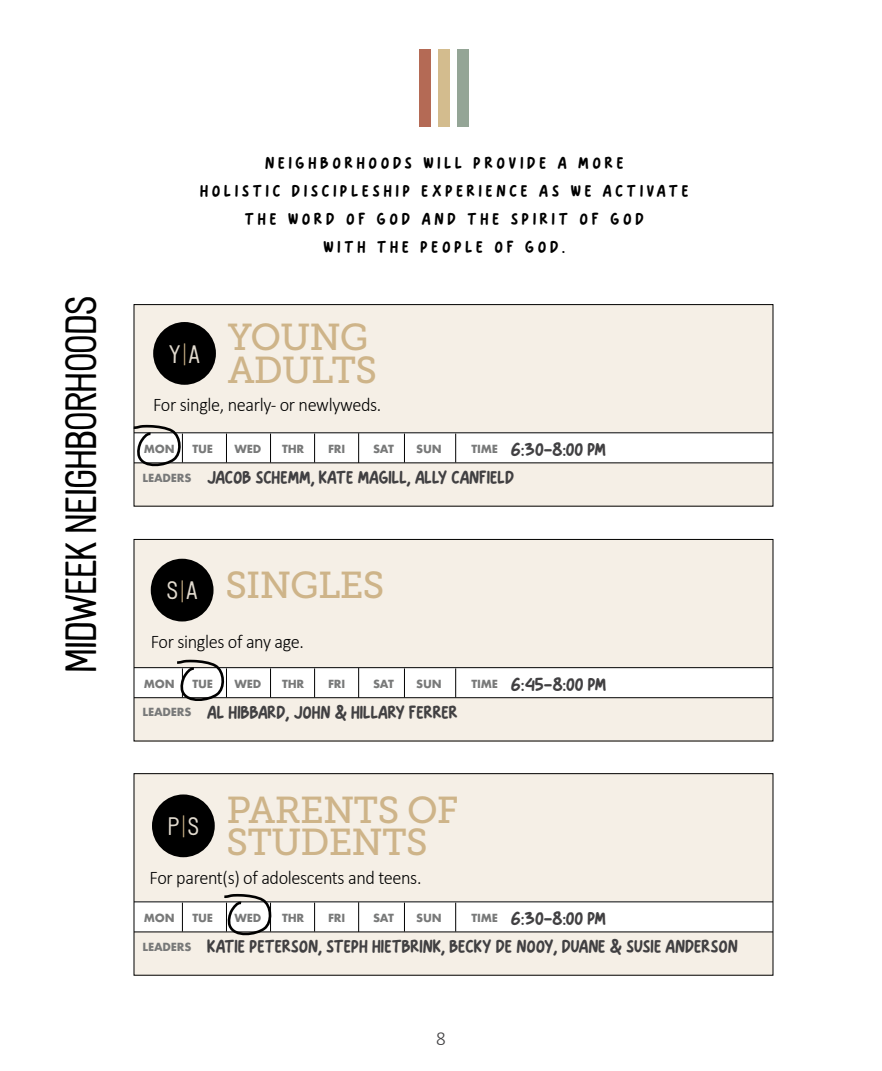
<style>
.page{position:relative;width:882px;height:1071px;background:#fff}
.page>*{position:absolute;margin:0;border:0;box-sizing:border-box;transform-origin:0 0}
.t1{font:300 43.75px "BN Canteen";letter-spacing:-.02em;color:#000}
.t2{font:37.45px/32.7px "Museo Slab 500";letter-spacing:-.02em;color:#ceb489}
.t3{font:300 25.38px "BN Canteen";color:#e1dace}
.t4{font:21px/28.5px "Ayamikan";color:#414042}
.t5{font:300 20.12px "Calibri";color:#414042;scale:.95 1}
.t6{font:19.25px/28px "Ayamikan";letter-spacing:.2em;color:#000;text-align:center}
.t7{font:300 19.25px "Calibri";letter-spacing:-.02em;color:#000;scale:.95 1}
.t8{font:700 10.85px "Futura";letter-spacing:-.02em;color:#787979}
.s1{font-family:"Calibri";font-size:25.03px;color:#ceb489}
.s2{font-family:"Futura";font-weight:700;font-size:10.85px;color:#787979}
.s3{font-family:"BN Canteen";font-weight:300;font-size:25.38px;color:#e1dace}
.s4{font-family:"Calibri";font-weight:300;font-size:25.03px}
</style>
<div class="page">
<div style="left:134px;top:304px;width:639px;height:203px;background:#f5efe6"></div>
<div style="left:134px;top:432px;width:639px;height:31px;background:#fff"></div>
<hr style="left:134px;top:462px;width:639px;height:1px;background:#000">
<svg style="left:270px;top:434px;width:1px;height:28px"></svg>
<svg style="left:314px;top:434px;width:1px;height:28px"></svg>
<hr style="left:358px;top:433px;width:1px;height:30px;background:#000">
<svg style="left:133px;top:423px;width:53px;height:49px"></svg>
<svg style="left:404px;top:434px;width:1px;height:28px"></svg>
<svg style="left:226px;top:434px;width:1px;height:28px"></svg>
<svg style="left:455px;top:434px;width:1px;height:28px"></svg>
<hr style="left:134px;top:432px;width:639px;height:1px;background:#000">
<div style="left:134px;top:304px;width:639px;height:203px;border:1px solid #000"></div>
<div style="left:153px;top:322px;width:63px;height:63px;background:#000;border-radius:50%"></div>
<div style="left:134px;top:774px;width:639px;height:202px;background:#f5efe6"></div>
<div style="left:134px;top:901px;width:639px;height:31px;background:#fff"></div>
<hr style="left:134px;top:932px;width:639px;height:1px;background:#000">
<svg style="left:314px;top:903px;width:1px;height:29px"></svg>
<hr style="left:358px;top:902px;width:1px;height:30px;background:#000">
<svg style="left:182px;top:903px;width:1px;height:29px"></svg>
<svg style="left:404px;top:903px;width:1px;height:29px"></svg>
<svg style="left:221px;top:893px;width:55px;height:43px"></svg>
<svg style="left:455px;top:903px;width:1px;height:29px"></svg>
<hr style="left:134px;top:901px;width:639px;height:1px;background:#000">
<div style="left:134px;top:773px;width:639px;height:203px;border:1px solid #000"></div>
<div style="left:152px;top:794px;width:63px;height:63px;background:#000;border-radius:50%"></div>
<div style="left:134px;top:539px;width:639px;height:203px;background:#f5efe6"></div>
<div style="left:134px;top:667px;width:639px;height:31px;background:#fff"></div>
<hr style="left:134px;top:697px;width:639px;height:1px;background:#000">
<svg style="left:270px;top:668px;width:1px;height:29px"></svg>
<svg style="left:314px;top:668px;width:1px;height:29px"></svg>
<hr style="left:358px;top:668px;width:1px;height:30px;background:#000">
<svg style="left:404px;top:668px;width:1px;height:29px"></svg>
<svg style="left:174px;top:659px;width:55px;height:42px"></svg>
<svg style="left:455px;top:668px;width:1px;height:29px"></svg>
<hr style="left:134px;top:667px;width:639px;height:1px;background:#000">
<div style="left:134px;top:539px;width:639px;height:202px;border:1px solid #000"></div>
<div style="left:151px;top:559px;width:63px;height:63px;background:#000;border-radius:50%"></div>
<div style="left:438px;top:49px;width:12px;height:77px;background:#d3bc8e"></div>
<div style="left:419px;top:49px;width:12px;height:77px;background:#b46a55"></div>
<div style="left:457px;top:49px;width:12px;height:77px;background:#94a596"></div>
<h1 class="t1" style="left:61px;top:673px;width:379px;rotate:-90deg">MIDWEEK NEIGHBORHOODS</h1>
<p class="t6" style="left:200px;top:150px;width:490px">NEIGHBORHOODS WILL PROVIDE A MORE<br>HOLISTIC DISCIPLESHIP EXPERIENCE AS WE ACTIVATE THE WORD OF GOD AND THE SPIRIT OF GOD<br>WITH THE PEOPLE OF GOD.</p>
<p class="t3" style="left:169px;top:342px;width:32px">Y<span class="s1">|</span>A</p>
<h2 class="t2" style="left:228px;top:321px;width:151px">YOUNG<br>ADULTS</h2>
<p class="t7" style="left:153px;top:393px;width:242px">For single, nearly- or newlyweds.</p>
<p class="t8" style="left:144px;top:441px;width:32px">MON</p>
<p class="t8" style="left:192px;top:441px;width:22px">TUE</p>
<p class="t8" style="left:235px;top:441px;width:28px">WED</p>
<p class="t8" style="left:282px;top:441px;width:24px">THR</p>
<p class="t8" style="left:328px;top:441px;width:19px">FRI</p>
<p class="t8" style="left:373px;top:441px;width:22px">SAT</p>
<p class="t8" style="left:416px;top:441px;width:27px">SUN</p>
<p class="t4" style="left:143px;top:436px;width:465px;text-indent:329px"><span class="s2">TIME</span> 6:30-8:00 PM<br><span class="s2">LEADERS</span> JACOB SCHEMM, KATE MAGILL, ALLY CANFIELD</p>
<h2 class="t2" style="left:167px;top:569px;width:219px"><span class="s3">S</span><span class="s4">|</span><span class="s3">A</span> SINGLES</h2>
<p class="t7" style="left:151px;top:630px;width:163px">For singles of any age.</p>
<p class="t8" style="left:144px;top:676px;width:32px">MON</p>
<p class="t8" style="left:192px;top:676px;width:22px">TUE</p>
<p class="t8" style="left:235px;top:676px;width:28px">WED</p>
<p class="t8" style="left:282px;top:676px;width:24px">THR</p>
<p class="t8" style="left:328px;top:676px;width:19px">FRI</p>
<p class="t8" style="left:373px;top:676px;width:22px">SAT</p>
<p class="t8" style="left:416px;top:676px;width:27px">SUN</p>
<p class="t4" style="left:472px;top:671px;width:136px"><span class="s2">TIME</span> 6:45-8:00 PM</p>
<p class="t4" style="left:143px;top:699px;width:317px"><span class="s2">LEADERS</span> AL HIBBARD, JOHN &amp; HILLARY FERRER</p>
<p class="t3" style="left:168px;top:815px;width:33px">P<span class="s1">|</span>S</p>
<h2 class="t2" style="left:227px;top:793px;width:233px">PARENTS OF<br>STUDENTS</h2>
<p class="t7" style="left:150px;top:865px;width:288px">For parent(s) of adolescents and teens.</p>
<p class="t4" style="left:143px;top:905px;width:597px;text-indent:329px"><span class="s2">TIME</span> 6:30-8:00 PM<br><span class="s2">LEADERS</span> KATIE PETERSON, STEPH HIETBRINK, BECKY DE NOOY, DUANE &amp; SUSIE ANDERSON</p>
<p class="t8" style="left:144px;top:910px;width:32px">MON</p>
<p class="t8" style="left:192px;top:910px;width:22px">TUE</p>
<p class="t8" style="left:235px;top:910px;width:28px">WED</p>
<p class="t8" style="left:282px;top:910px;width:24px">THR</p>
<p class="t8" style="left:328px;top:910px;width:19px">FRI</p>
<p class="t8" style="left:373px;top:910px;width:22px">SAT</p>
<p class="t8" style="left:416px;top:910px;width:27px">SUN</p>
<p class="t5" style="left:436px;top:1026px;width:12px">8</p>
</div>
